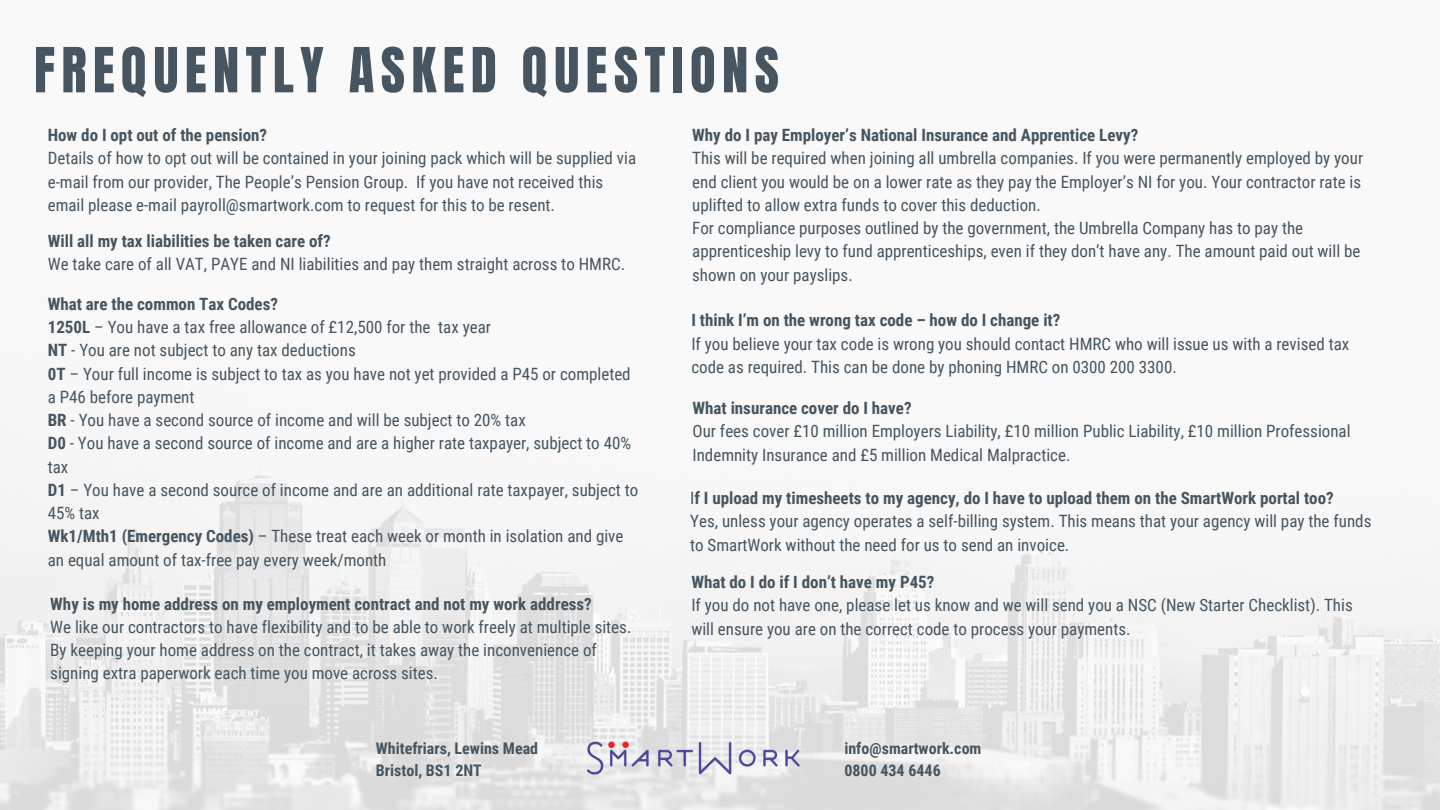
<style>
.page{position:relative;width:1440px;height:810px;background:#fff}
.page>*{position:absolute;margin:0;border:0;box-sizing:border-box;transform-origin:0 0}
.t1{font:52.8px "Anton";letter-spacing:.12em;color:#465560}
.t2{font:17px/23.2px "Roboto Condensed";color:#465560}
.t3{font:700 17px "Roboto Condensed";color:#465560}
.t4{font:700 16px/21.8px "Roboto Condensed";color:#465560}
.s1{font-weight:700}
</style>
<div class="page">
<img style="left:0;top:467px;width:1440px;height:343px">
<img style="left:504px;top:700px;width:372px;height:110px">
<h1 class="t1" style="left:34px;top:32px;width:747px">FREQUENTLY ASKED QUESTIONS</h1>
<p class="t3" style="left:48px;top:125px;width:221px">How do I opt out of the pension?</p>
<p class="t2" style="left:48px;top:147px;width:590px">Details of how to opt out will be contained in your joining pack which will be supplied via e-mail from our provider, The People’s Pension Group. If you have not received this email please e-mail payroll@smartwork.com to request for this to be resent.</p>
<p class="t3" style="left:692px;top:125px;width:448px">Why do I pay Employer’s National Insurance and Apprentice Levy?</p>
<p class="t2" style="left:692px;top:147px;width:672px">This will be required when joining all umbrella companies. If you were permanently employed by your end client you would be on a lower rate as they pay the Employer’s NI for you. Your contractor rate is uplifted to allow extra funds to cover this deduction.<br>For compliance purposes outlined by the government, the Umbrella Company has to pay the apprenticeship levy to fund apprenticeships, even if they don’t have any. The amount paid out will be shown on your payslips.</p>
<p class="t3" style="left:48px;top:231px;width:284px">Will all my tax liabilities be taken care of?</p>
<p class="t2" style="left:48px;top:253px;width:579px">We take care of all VAT, PAYE and NI liabilities and pay them straight across to HMRC.</p>
<p class="t2" style="left:48px;top:292px;width:592px"><span class="s1">What are the common Tax Codes?<br>1250L</span> – You have a tax free allowance of £12,500 for the tax year<br><span class="s1">NT</span> - You are not subject to any tax deductions<br><span class="s1">0T</span> – Your full income is subject to tax as you have not yet provided a P45 or completed a P46 before payment<br><span class="s1">BR</span> - You have a second source of income and will be subject to 20% tax<br><span class="s1">D0</span> - You have a second source of income and are a higher rate taxpayer, subject to 40% tax<br><span class="s1">D1</span> – You have a second source of income and are an additional rate taxpayer, subject to 45% tax<br><span class="s1">Wk1/Mth1 (Emergency Codes)</span> – These treat each week or month in isolation and give an equal amount of tax-free pay every week/month</p>
<p class="t3" style="left:50px;top:594px;width:543px">Why is my home address on my employment contract and not my work address?</p>
<p class="t2" style="left:50px;top:616px;width:583px">We like our contractors to have flexibility and to be able to work freely at multiple sites.<br>By keeping your home address on the contract, it takes away the inconvenience of signing extra paperwork each time you move across sites.</p>
<p class="t4" style="left:376px;top:738px;width:164px">Whitefriars, Lewins Mead<br>Bristol, BS1 2NT</p>
<p class="t3" style="left:691px;top:311px;width:371px">I think I’m on the wrong tax code – how do I change it?</p>
<p class="t2" style="left:691px;top:332px;width:659px">If you believe your tax code is wrong you should contact HMRC who will issue us with a revised tax code as required. This can be done by phoning HMRC on 0300 200 3300.</p>
<p class="t3" style="left:693px;top:398px;width:221px">What insurance cover do I have?</p>
<p class="t2" style="left:693px;top:420px;width:660px">Our fees cover £10 million Employers Liability, £10 million Public Liability, £10 million Professional<br>Indemnity Insurance and £5 million Medical Malpractice.</p>
<p class="t2" style="left:690px;top:487px;width:683px">I<span class="s1">f I upload my timesheets to my agency, do I have to upload them on the SmartWork portal too?<br></span>Yes, unless your agency operates a self-billing system. This means that your agency will pay the funds to SmartWork without the need for us to send an invoice.</p>
<p class="t3" style="left:691px;top:572px;width:245px">What do I do if I don’t have my P45?</p>
<p class="t2" style="left:691px;top:594px;width:663px">If you do not have one, please let us know and we will send you a NSC (New Starter Checklist). This will ensure you are on the correct code to process your payments.</p>
<p class="t4" style="left:844px;top:738px;width:139px">info@smartwork.com<br>0800 434 6446</p>
</div>
